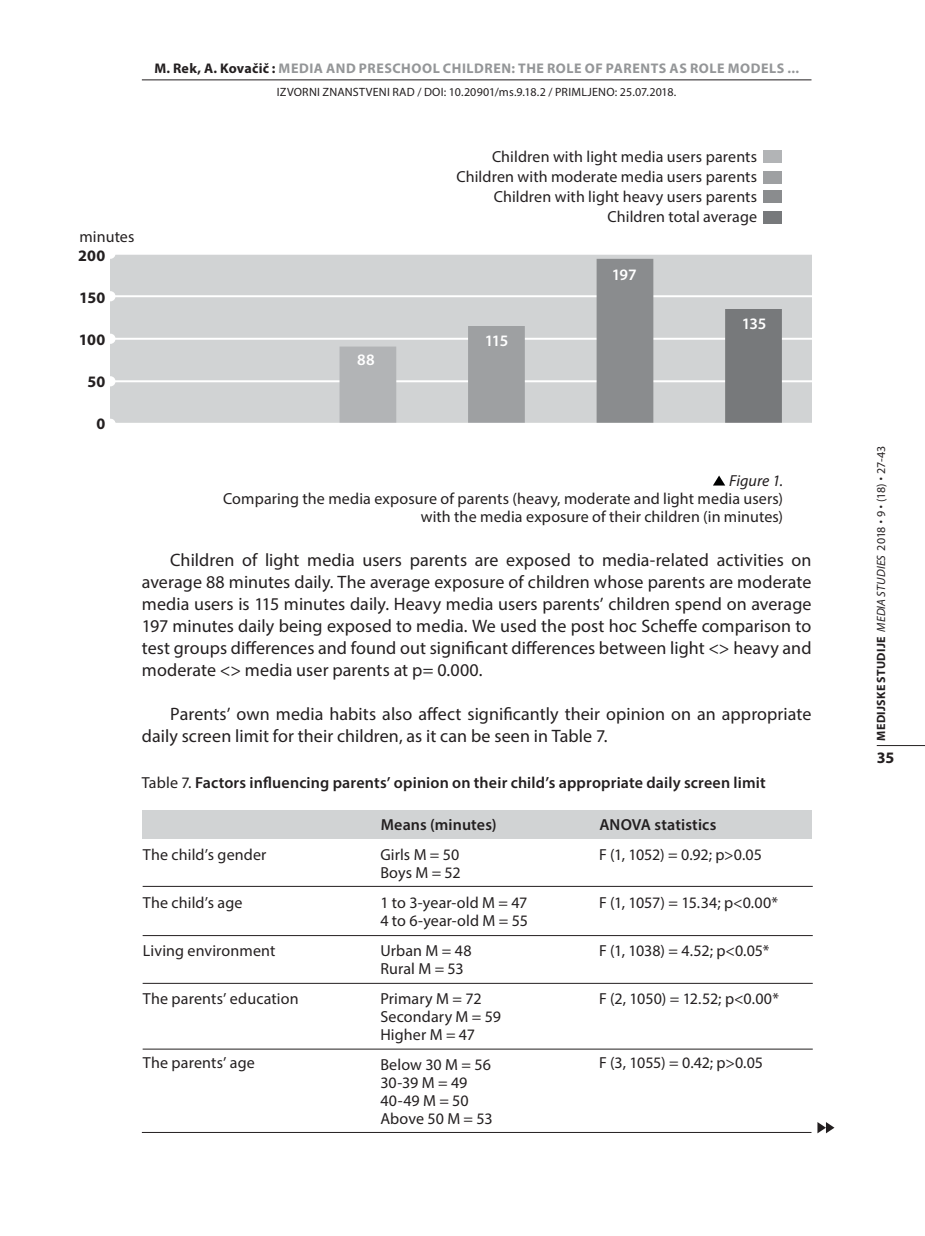
<style>
.page{position:relative;width:925px;height:1236px;background:#fff}
.page>*{position:absolute;margin:0;border:0;box-sizing:border-box;transform-origin:0 0}
.t1{font:18px/22px "Myriad Pro";letter-spacing:.005em;color:#231f20;text-align:justify}
.t2{font:16px/18px "Myriad Pro";letter-spacing:.005em;color:#231f20}
.t3{font:600 16px "Myriad Pro";letter-spacing:.01em;color:#231f20}
.t4{font:700 16px "Myriad Pro";letter-spacing:.01em;color:#231f20}
.t5{font:600 16px "Myriad Pro";letter-spacing:-.04em;color:#fff}
.t6{font:italic 16px "Myriad Pro";letter-spacing:.005em;color:#231f20}
.t7{font:700 14px "Myriad Pro";letter-spacing:.04em;color:#949698}
.t8{font:12px "Myriad Pro";letter-spacing:.015em;color:#231f20}
.t9{font:700 12px "Myriad Pro";letter-spacing:.025em;color:#231f20}
.s1{color:#231f20}
.s2{font-weight:400}
.s3{font-weight:400;font-style:italic}
</style>
<div class="page">
<hr style="left:142px;top:79px;width:669px;height:1px;background:#231f20">
<hr style="left:876px;top:745px;width:48px;height:1px;background:#231f20">
<hr style="left:142px;top:1132px;width:669px;height:1px;background:#231f20">
<svg style="left:817px;top:1122px;width:17px;height:11px"></svg>
<div style="left:142px;top:811px;width:669px;height:28px;background:#d1d3d4"></div>
<hr style="left:143px;top:886px;width:669px;height:1px;background:#231f20">
<hr style="left:143px;top:935px;width:669px;height:1px;background:#231f20">
<hr style="left:143px;top:983px;width:669px;height:1px;background:#231f20">
<hr style="left:143px;top:1049px;width:669px;height:1px;background:#231f20">
<div style="left:110px;top:254px;width:702px;height:170px;background:#d1d3d4"></div>
<hr style="left:111px;top:295px;width:708px;height:2px;background:#fff">
<div style="left:105px;top:291px;width:10px;height:10px;background:#fff;border-radius:50%"></div>
<hr style="left:111px;top:338px;width:707px;height:2px;background:#fff">
<div style="left:105px;top:334px;width:10px;height:10px;background:#fff;border-radius:50%"></div>
<hr style="left:111px;top:253px;width:707px;height:2px;background:#fff">
<div style="left:105px;top:249px;width:10px;height:10px;background:#fff;border-radius:50%"></div>
<hr style="left:111px;top:380px;width:703px;height:2px;background:#fff">
<div style="left:105px;top:376px;width:10px;height:10px;background:#fff;border-radius:50%"></div>
<div style="left:339px;top:347px;width:57px;height:76px;background:#b2b4b6"></div>
<div style="left:468px;top:326px;width:56px;height:97px;background:#9ea0a2"></div>
<div style="left:596px;top:259px;width:57px;height:164px;background:#8a8c8e"></div>
<div style="left:724px;top:309px;width:57px;height:114px;background:#77797b"></div>
<div style="left:762px;top:151px;width:19px;height:12px;background:#b2b4b6"></div>
<div style="left:762px;top:171px;width:19px;height:12px;background:#9ea0a2"></div>
<div style="left:762px;top:190px;width:19px;height:12px;background:#8a8c8e"></div>
<div style="left:762px;top:211px;width:19px;height:13px;background:#77797b"></div>
<hr style="left:111px;top:423px;width:703px;height:2px;background:#fff">
<div style="left:105px;top:419px;width:10px;height:10px;background:#fff;border-radius:50%"></div>
<svg style="left:713px;top:476px;width:12px;height:10px"></svg>
<p class="t7" style="left:154px;top:59px;width:646px"><span class="s1">M. REK, A. KOVAČIČ :</span> MEDIA AND PRESCHOOL CHILDREN: THE ROLE OF PARENTS AS ROLE MODELS ...</p>
<p class="t8" style="left:277px;top:84px;width:401px">IZVORNI ZNANSTVENI RAD / DOI: 10.20901/ms.9.18.2 / PRIMLJENO: 25.07.2018.</p>
<p class="t2" style="left:79px;top:228px;width:56px">minutes</p>
<p class="t4" style="left:78px;top:246px;width:29px">200</p>
<p class="t4" style="left:79px;top:288px;width:28px">150</p>
<p class="t4" style="left:79px;top:330px;width:28px">100</p>
<p class="t4" style="left:87px;top:372px;width:19px">50</p>
<p class="t4" style="left:96px;top:414px;width:10px">0</p>
<p class="t5" style="left:357px;top:349px;width:19px">88</p>
<p class="t2" style="left:456px;top:147px;width:302px;line-height:20px;text-align:right">Children with light media users parents Children with moderate media users parents Children with light heavy users parents Children total average</p>
<p class="t5" style="left:484px;top:330px;width:25px">115</p>
<p class="t5" style="left:611px;top:264px;width:26px">197</p>
<p class="t5" style="left:741px;top:313px;width:26px">135</p>
<p class="t6" style="left:728px;top:470px;width:55px">Figure 1.</p>
<p class="t2" style="left:223px;top:489px;width:561px;text-align:right">Comparing the media exposure of parents (heavy, moderate and light media users) with the media exposure of their children (in minutes)</p>
<p class="t1" style="left:142px;top:548px;width:671px;text-indent:28px">Children of light media users parents are exposed to media-related activities on average 88 minutes daily. The average exposure of children whose parents are moderate media users is 115 minutes daily. Heavy media users parents’ children spend on average 197 minutes daily being exposed to media. We used the post hoc Scheffe comparison to test groups differences and found out significant differences between light &lt;&gt; heavy and moderate &lt;&gt; media user parents at p= 0.000.</p>
<p class="t1" style="left:142px;top:702px;width:670px;text-indent:28px">Parents’ own media habits also affect significantly their opinion on an appropriate daily screen limit for their children, as it can be seen in Table 7.</p>
<p class="t3" style="left:142px;top:772px;width:625px"><span class="s2">Table 7.</span> Factors influencing parents’ opinion on their child’s appropriate daily screen limit</p>
<p class="t3" style="left:380px;top:814px;width:117px">Means (minutes)</p>
<p class="t3" style="left:599px;top:814px;width:12px">ANO</p>
<p class="t3" style="left:631px;top:814px;width:86px">VA statistics</p>
<p class="t2" style="left:143px;top:845px;width:125px">The child’s gender</p>
<p class="t2" style="left:143px;top:893px;width:101px">The child’s age</p>
<p class="t2" style="left:143px;top:941px;width:134px">Living environment</p>
<p class="t2" style="left:143px;top:989px;width:157px">The parents’ education</p>
<p class="t2" style="left:380px;top:845px;width:82px">Girls M = 50<br>Boys M = 52</p>
<p class="t2" style="left:380px;top:893px;width:149px">1 to 3-year-old M = 47<br>4 to 6-year-old M = 55</p>
<p class="t2" style="left:380px;top:941px;width:93px">Urban M = 48<br>Rural M = 53</p>
<p class="t2" style="left:380px;top:989px;width:122px">Primary M = 72<br>Secondary M = 59<br>Higher M = 47</p>
<p class="t2" style="left:380px;top:1055px;width:114px">Below 30 M = 56<br>30-39 M = 49<br>40-49 M = 50<br>Above 50 M = 53</p>
<p class="t2" style="left:598px;top:845px;width:164px">F (1, 1052) = 0.92; p&gt;0.05</p>
<p class="t2" style="left:598px;top:893px;width:180px">F (1, 1057) = 15.34; p&lt;0.00*</p>
<p class="t2" style="left:598px;top:941px;width:172px">F (1, 1038) = 4.52; p&lt;0.05*</p>
<p class="t2" style="left:598px;top:989px;width:181px">F (2, 1050) = 12.52; p&lt;0.00*</p>
<p class="t2" style="left:143px;top:1053px;width:113px">The parents’ age</p>
<p class="t2" style="left:598px;top:1053px;width:165px">F (3, 1055) = 0.42; p&gt;0.05</p>
<p class="t9" style="left:872px;top:741px;width:296px;rotate:-90deg">MEDIJSKE STUDIJE <span class="s3">MEDIA STUDIES</span> <span class="s2">2018</span> <sup>.</sup> <span class="s2">9</span> <sup>.</sup> <span class="s2">(18)</span> <sup>.</sup> <span class="s2">27-43</span></p>
<p class="t4" style="left:876px;top:747px;width:19px">35</p>
</div>
